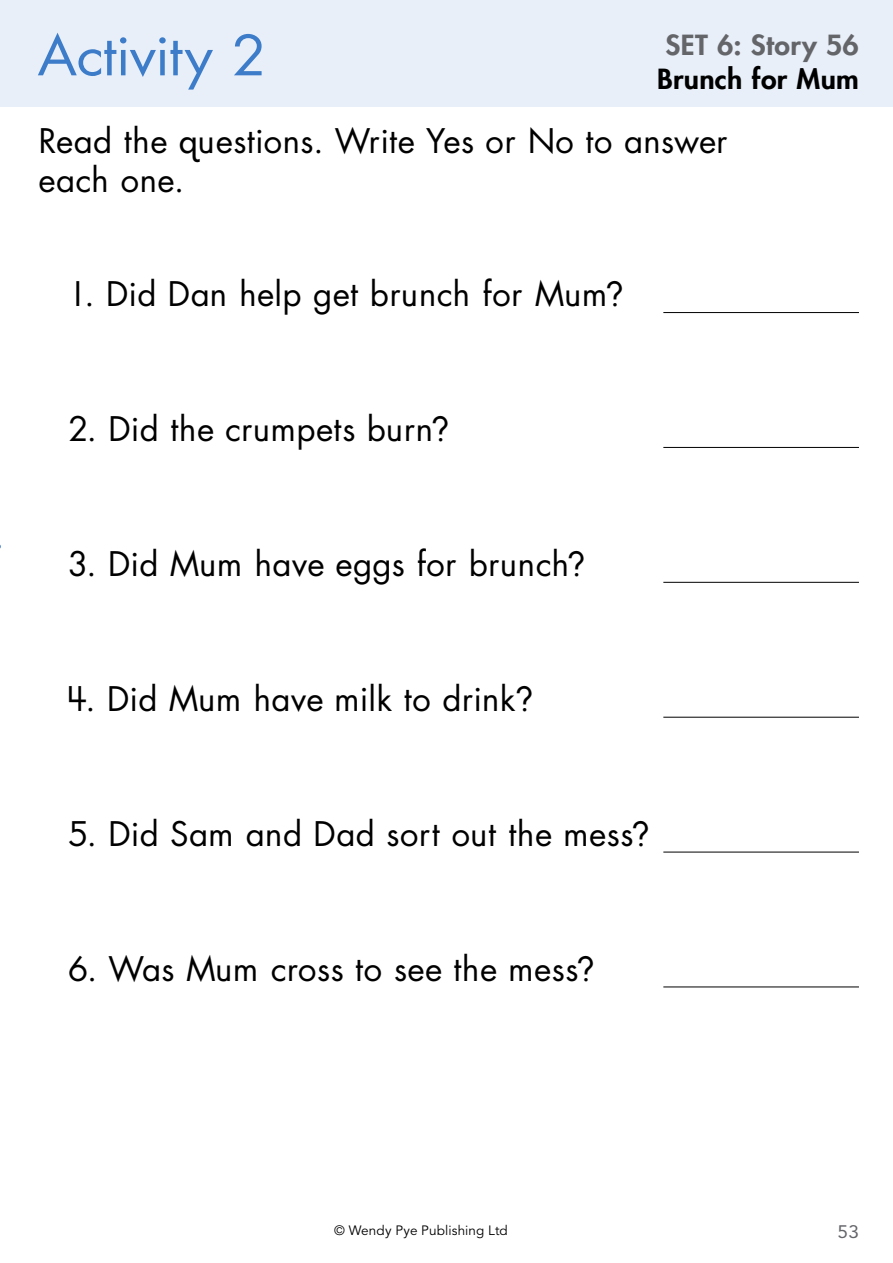
<style>
.page{position:relative;width:893px;height:1263px;background:#fff}
.page>*{position:absolute;margin:0;border:0;box-sizing:border-box;transform-origin:0 0}
.t1{font:54px "US Asunshine";letter-spacing:-.005em;color:#3d7cc9;scale:1.05 1}
.t2{font:33px/39.6px "US Asunshine";letter-spacing:.025em;color:#000}
.t3{font:800 27px "US Asunshine";letter-spacing:.015em;color:#636569;scale:1.05 1}
.t4{font:800 27px "US Asunshine";letter-spacing:.01em;color:#000;scale:1.05 1}
.t5{font:18px "Avenir LT Std";color:#636569;scale:1.05 1}
.t6{font:13.5px "Avenir LT Std";letter-spacing:.01em;color:#000}
</style>
<div class="page">
<div style="left:0;top:0;width:893px;height:106px;background:#e8eff9"></div>
<hr style="left:663px;top:312px;width:196px;height:1px;background:#000">
<hr style="left:663px;top:986px;width:196px;height:1px;background:#000">
<hr style="left:663px;top:852px;width:196px;height:1px;background:#000">
<hr style="left:663px;top:717px;width:196px;height:1px;background:#000">
<hr style="left:663px;top:582px;width:196px;height:1px;background:#000">
<hr style="left:663px;top:447px;width:196px;height:1px;background:#000">
<h1 class="t1" style="left:38px;top:18px;width:217px">Activity 2</h1>
<p class="t3" style="left:666px;top:27px;width:186px">SET 6: Story 56</p>
<p class="t4" style="left:657px;top:61px;width:194px">Brunch for Mum</p>
<p class="t2" style="left:39px;top:120px;width:691px">Read the questions. Write Yes or No to answer each one.</p>
<p class="t2" style="left:68px;top:274px;width:554px">1. Did Dan help get brunch for Mum?</p>
<p class="t2" style="left:68px;top:409px;width:380px">2. Did the crumpets burn?</p>
<p class="t2" style="left:68px;top:544px;width:515px">3. Did Mum have eggs for brunch?</p>
<p class="t2" style="left:68px;top:679px;width:463px">4. Did Mum have milk to drink?</p>
<p class="t2" style="left:68px;top:814px;width:580px">5. Did Sam and Dad sort out the mess?</p>
<p class="t2" style="left:68px;top:949px;width:525px">6. Was Mum cross to see the mess?</p>
<p class="t6" style="left:334px;top:1222px;width:175px">© Wendy Pye Publishing Ltd</p>
<p class="t5" style="left:837px;top:1221px;width:22px">53</p>
</div>
